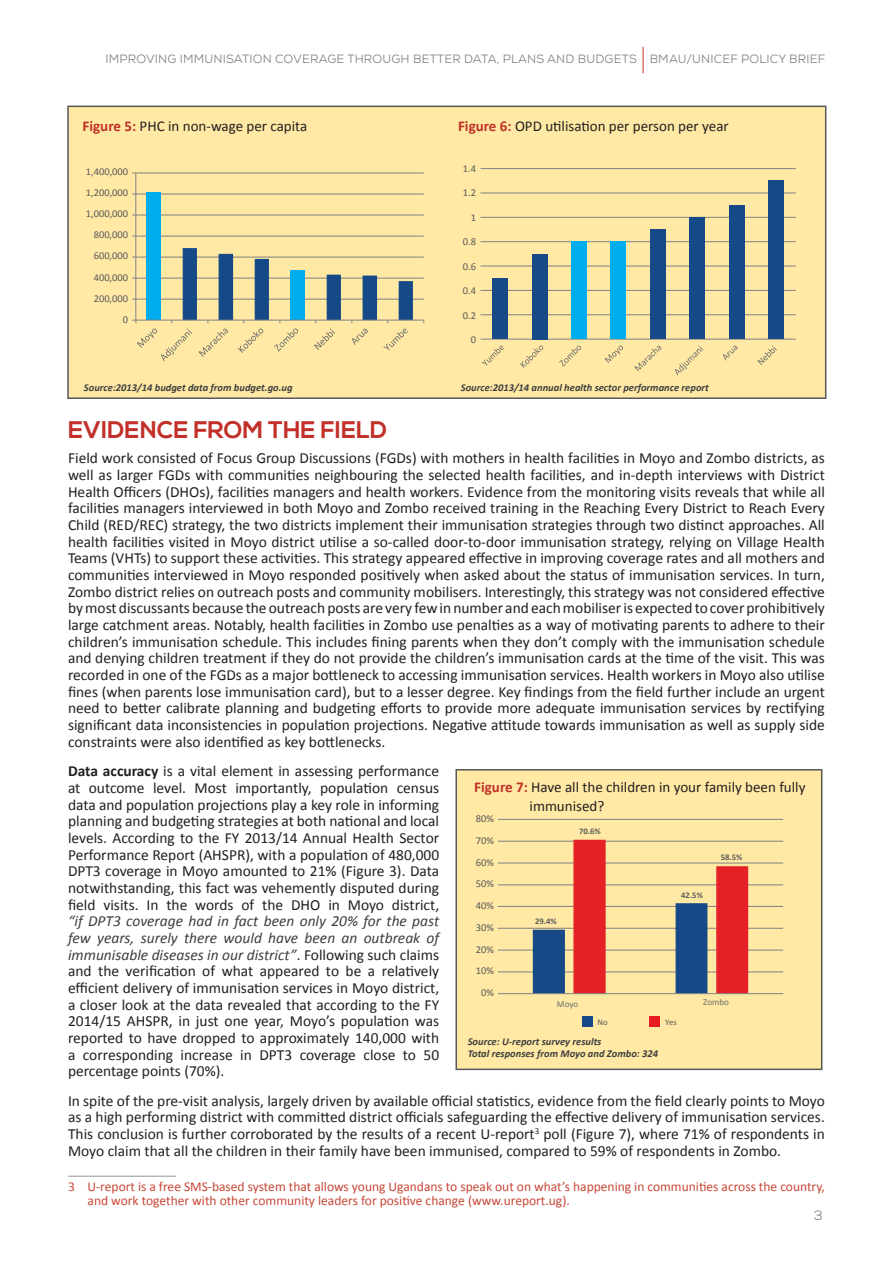
<style>
.page{position:relative;width:893px;height:1263px;background:#fff}
.page>*{position:absolute;margin:0;border:0;box-sizing:border-box;transform-origin:0 0}
.HEADING_2{font:700 24px "Nexa";color:#c13029}
.BODY{font:15.45px/16.6px "Calibri";color:#231f20;text-align:justify}
.t1{font:15px/19.5px "Calibri";color:#231f20}
.FOOTNOTE{font:13.5px/14.5px "Calibri";color:#c74737}
.t2{font:13.5px "Nexa";color:#808285}
.t3{font:12px "Nexa";letter-spacing:.015em;color:#808285}
.FOOTNOTE-2{font:italic 700 10.5px "Calibri";color:#3e3e3f}
.t4{font:10.5px/21.8px "Calibri";color:#58595b;text-align:center}
.t5{font:10.35px/21.1px "Calibri";color:#58595b;text-align:right}
.t6{font:9px "Calibri";color:#6c6c6c}
.t7{font:700 8.55px "Calibri";color:#5d5d5d}
.t8{font:8.55px "Calibri";color:#595959}
.s1{font-weight:700;color:#c13029}
.s2{font-weight:700}
.s3{font-style:italic;color:#3e3e3f}
</style>
<div class="page">
<svg style="left:643px;top:47px;width:1px;height:26px"></svg>
<hr style="left:68px;top:1176px;width:108px;height:1px;background:#939598">
<div style="left:67px;top:106px;width:759px;height:293px;background:#ffe9a4;border:2px solid #57585a"></div>
<hr style="left:136px;top:299px;width:288px;height:1px;background:#808184">
<hr style="left:136px;top:278px;width:288px;height:1px;background:#808184">
<hr style="left:136px;top:257px;width:288px;height:1px;background:#808184">
<hr style="left:136px;top:236px;width:288px;height:1px;background:#808184">
<hr style="left:136px;top:215px;width:288px;height:1px;background:#808184">
<hr style="left:136px;top:194px;width:288px;height:1px;background:#808184">
<hr style="left:136px;top:173px;width:288px;height:1px;background:#808184">
<div style="left:147px;top:192px;width:14px;height:128px;background:#00aeee"></div>
<hr style="left:136px;top:173px;width:1px;height:147px;background:#808184">
<hr style="left:136px;top:320px;width:288px;height:1px;background:#808184">
<svg style="left:183px;top:248px;width:230px;height:75px"></svg>
<svg style="left:137px;top:329px;width:55px;height:32px"></svg>
<svg style="left:199px;top:329px;width:29px;height:28px"></svg>
<svg style="left:238px;top:329px;width:25px;height:24px"></svg>
<svg style="left:274px;top:329px;width:24px;height:23px"></svg>
<svg style="left:314px;top:329px;width:21px;height:21px"></svg>
<svg style="left:352px;top:329px;width:16px;height:16px"></svg>
<svg style="left:383px;top:329px;width:25px;height:21px"></svg>
<svg style="left:675px;top:346px;width:28px;height:30px"></svg>
<svg style="left:723px;top:346px;width:15px;height:15px"></svg>
<svg style="left:520px;top:346px;width:23px;height:22px"></svg>
<svg style="left:634px;top:346px;width:28px;height:25px"></svg>
<svg style="left:605px;top:346px;width:18px;height:17px"></svg>
<svg style="left:757px;top:346px;width:20px;height:19px"></svg>
<svg style="left:481px;top:346px;width:23px;height:19px"></svg>
<svg style="left:559px;top:346px;width:22px;height:21px"></svg>
<hr style="left:480px;top:314px;width:316px;height:1px;background:#808184">
<hr style="left:480px;top:290px;width:316px;height:1px;background:#808184">
<hr style="left:480px;top:266px;width:316px;height:1px;background:#808184">
<hr style="left:480px;top:241px;width:316px;height:1px;background:#808184">
<hr style="left:480px;top:217px;width:316px;height:1px;background:#808184">
<hr style="left:480px;top:193px;width:316px;height:1px;background:#808184">
<hr style="left:480px;top:168px;width:316px;height:1px;background:#808184">
<hr style="left:480px;top:339px;width:316px;height:1px;background:#808184">
<div style="left:571px;top:242px;width:16px;height:97px;background:#00aeee"></div>
<div style="left:611px;top:242px;width:15px;height:97px;background:#00aeee"></div>
<div style="left:768px;top:181px;width:16px;height:158px;background:#154988"></div>
<div style="left:729px;top:205px;width:15px;height:134px;background:#154988"></div>
<div style="left:690px;top:217px;width:15px;height:122px;background:#154988"></div>
<div style="left:650px;top:229px;width:15px;height:110px;background:#154988"></div>
<div style="left:532px;top:254px;width:15px;height:85px;background:#154988"></div>
<div style="left:493px;top:278px;width:15px;height:61px;background:#154988"></div>
<div style="left:455px;top:769px;width:367px;height:301px;background:#ffe9a4;border:2px solid #57585a"></div>
<hr style="left:498px;top:972px;width:285px;height:1px;background:#808184">
<hr style="left:498px;top:950px;width:285px;height:1px;background:#808184">
<hr style="left:498px;top:928px;width:285px;height:1px;background:#808184">
<hr style="left:498px;top:906px;width:285px;height:1px;background:#808184">
<hr style="left:498px;top:885px;width:285px;height:1px;background:#808184">
<hr style="left:498px;top:863px;width:285px;height:1px;background:#808184">
<hr style="left:498px;top:841px;width:285px;height:1px;background:#808184">
<hr style="left:498px;top:819px;width:285px;height:1px;background:#808184">
<svg style="left:533px;top:840px;width:215px;height:153px"></svg>
<hr style="left:498px;top:993px;width:285px;height:1px;background:#808184">
<div style="left:582px;top:1016px;width:10px;height:11px;background:#154988"></div>
<div style="left:649px;top:1016px;width:11px;height:11px;background:#e71c23"></div>
<p class="t3" style="left:105px;top:52px;width:721px">IMPROVING IMMUNISATION COVERAGE THROUGH BETTER DATA, PLANS AND BUDGETS BMAU/UNICEF POLICY BRIEF</p>
<p class="t1" style="left:83px;top:116px;width:226px"><span class="s1">Figure 5:</span> PHC in non-wage per capita</p>
<p class="t1" style="left:458px;top:116px;width:272px"><span class="s1">Figure 6:</span> OPD utilisation per person per year</p>
<p class="t5" style="left:86px;top:161px;width:44px">1,400,000<br>1,200,000<br>1,000,000<br>800,000<br>600,000<br>400,000<br>200,000<br>0</p>
<p class="t4" style="left:463px;top:158px;width:15px">1.4</p>
<p class="t4" style="left:463px;top:182px;width:15px">1.2</p>
<p class="t4" style="left:471px;top:207px;width:7px">1</p>
<p class="t4" style="left:463px;top:231px;width:15px">0.8</p>
<p class="t4" style="left:463px;top:255px;width:15px">0.6</p>
<p class="t4" style="left:463px;top:280px;width:15px">0.4</p>
<p class="t4" style="left:463px;top:304px;width:15px">0.2</p>
<p class="t4" style="left:471px;top:329px;width:7px">0</p>
<p class="FOOTNOTE-2" style="left:84px;top:381px;width:210px">Source:2013/14 budget data from budget.go.ug</p>
<p class="FOOTNOTE-2" style="left:461px;top:381px;width:250px">Source:2013/14 annual health sector performance report</p>
<p class="HEADING_2" style="left:68px;top:416px;width:320px">EVIDENCE FROM THE FIELD</p>
<p class="BODY" style="left:68px;top:450px;width:758px">Field work consisted of Focus Group Discussions (FGDs) with mothers in health facilities in Moyo and Zombo districts, as well as larger FGDs with communities neighbouring the selected health facilities, and in-depth interviews with District Health Officers (DHOs), facilities managers and health workers. Evidence from the monitoring visits reveals that while all facilities managers interviewed in both Moyo and Zombo received training in the Reaching Every District to Reach Every Child (RED/REC) strategy, the two districts implement their immunisation strategies through two distinct approaches. All health facilities visited in Moyo district utilise a so-called door-to-door immunisation strategy, relying on Village Health Teams (VHTs) to support these activities. This strategy appeared effective in improving coverage rates and all mothers and communities interviewed in Moyo responded positively when asked about the status of immunisation services. In turn, Zombo district relies on outreach posts and community mobilisers. Interestingly, this strategy was not considered effective by most discussants because the outreach posts are very few in number and each mobiliser is expected to cover prohibitively large catchment areas. Notably, health facilities in Zombo use penalties as a way of motivating parents to adhere to their children’s immunisation schedule. This includes fining parents when they don’t comply with the immunisation schedule and denying children treatment if they do not provide the children’s immunisation cards at the time of the visit. This was recorded in one of the FGDs as a major bottleneck to accessing immunisation services. Health workers in Moyo also utilise fines (when parents lose immunisation card), but to a lesser degree. Key findings from the field further include an urgent need to better calibrate planning and budgeting efforts to provide more adequate immunisation services by rectifying significant data inconsistencies in population projections. Negative attitude towards immunisation as well as supply side constraints were also identified as key bottlenecks.</p>
<p class="BODY" style="left:68px;top:763px;width:373px"><span class="s2">Data accuracy</span> is a vital element in assessing performance at outcome level. Most importantly, population census data and population projections play a key role in informing planning and budgeting strategies at both national and local levels. According to the FY 2013/14 Annual Health Sector Performance Report (AHSPR), with a population of 480,000<br>DPT3 coverage in Moyo amounted to 21% (Figure 3). Data notwithstanding, this fact was vehemently disputed during field visits. In the words of the DHO in Moyo district, <span class="s3">“if DPT3 coverage had in fact been only 20% for the past few years, surely there would have been an outbreak of immunisable diseases in our district”</span>. Following such claims and the verification of what appeared to be a relatively efficient delivery of immunisation services in Moyo district, a closer look at the data revealed that according to the FY 2014/15 AHSPR, in just one year, Moyo’s population was reported to have dropped to approximately 140,000 with a corresponding increase in DPT3 coverage close to 50 percentage points (70%).</p>
<p class="BODY" style="left:68px;top:1092px;width:758px">In spite of the pre-visit analysis, largely driven by available official statistics, evidence from the field clearly points to Moyo as a high performing district with committed district officials safeguarding the effective delivery of immunisation services.<br>This conclusion is further corroborated by the results of a recent U-report<sup>3</sup> poll (Figure 7), where 71% of respondents in Moyo claim that all the children in their family have been immunised, compared to 59% of respondents in Zombo.</p>
<p class="FOOTNOTE" style="left:88px;top:1179px;width:739px;text-indent:-20px">3 U-report is a free SMS-based system that allows young Ugandans to speak out on what’s happening in communities across the country, and work together with other community leaders for positive change (www.ureport.ug).</p>
<p class="t1" style="left:530px;top:777px;width:277px;text-indent:-55px"><span class="s1">Figure 7:</span> Have all the children in your family been fully immunised?</p>
<p class="t4" style="left:476px;top:808px;width:20px">80%<br>70%<br>60%<br>50%<br>40%<br>30%<br>20%<br>10%<br>0%</p>
<p class="t7" style="left:579px;top:826px;width:23px">70.6%</p>
<p class="t7" style="left:721px;top:852px;width:23px">58.5%</p>
<p class="t7" style="left:681px;top:890px;width:23px">42.5%</p>
<p class="t7" style="left:535px;top:915px;width:23px">29.4%</p>
<p class="t6" style="left:703px;top:996px;width:27px">Zombo</p>
<p class="t6" style="left:557px;top:999px;width:23px">Moyo</p>
<p class="t8" style="left:598px;top:1017px;width:12px">No</p>
<p class="t8" style="left:665px;top:1017px;width:13px">Yes</p>
<p class="FOOTNOTE-2" style="left:468px;top:1035px;width:135px">Source: U-report survey results</p>
<p class="FOOTNOTE-2" style="left:468px;top:1046px;width:192px">Total responses from Moyo and Zombo: 324</p>
<p class="t2" style="left:814px;top:1207px;width:10px">3</p>
</div>
